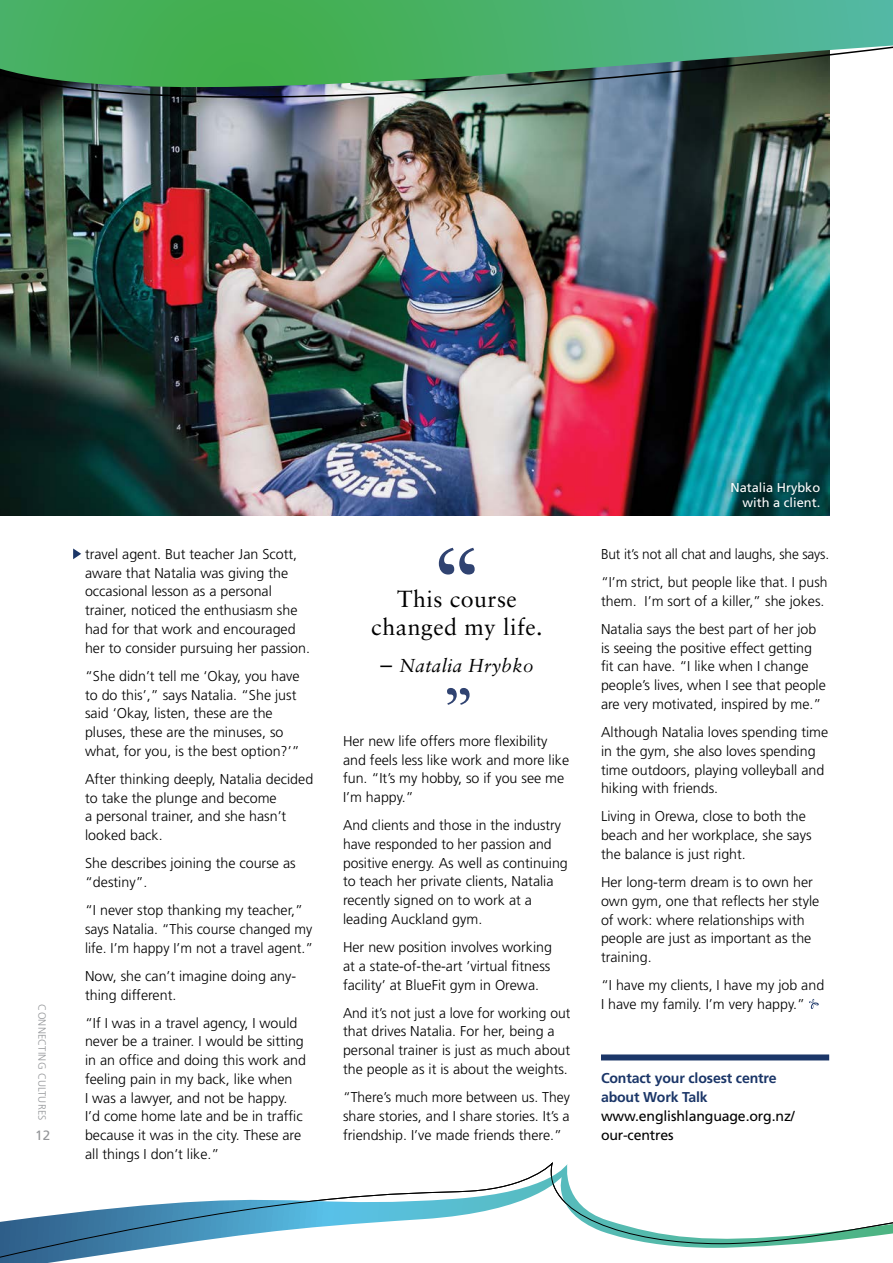
<style>
.page{position:relative;width:893px;height:1263px;background:#fff}
.page>*{position:absolute;margin:0;border:0;box-sizing:border-box;transform-origin:0 0}
.t1{font:23.25px/27.8px "Sabon MC";letter-spacing:.02em;color:#000;text-align:center}
.t2{font:italic 18.75px "Sabon MC";letter-spacing:.02em;color:#000}
.t3{font:300 14.25px/18.8px "Frutiger";color:#000}
.t4{font:300 14.25px/28.2px "Frutiger";color:#000;scale:.96 1}
.t5{font:14.25px/18.8px "Frutiger";letter-spacing:-.01em;color:#000}
.t6{font:14.25px/18.8px "Frutiger Bold M";letter-spacing:-.01em;color:#1b3668}
.t7{font:13.5px "Frutiger";color:#939598}
.t8{font:12.9px/15px "Frutiger Roman M";color:#fff;text-align:right}
.t9{font:300 10.5px "Frutiger";letter-spacing:.02em;color:#939598}
.s1{font-style:normal;font-size:23.25px}
</style>
<div class="page">
<img style="left:0;top:188px;width:830px;height:328px">
<svg style="left:0;top:1163px;width:893px;height:100px"></svg>
<img style="left:0;top:0;width:893px;height:188px">
<svg style="left:809px;top:999px;width:10px;height:10px"></svg>
<svg style="left:439px;top:548px;width:36px;height:26px"></svg>
<svg style="left:447px;top:688px;width:23px;height:17px"></svg>
<svg style="left:723px;top:474px;width:105px;height:41px;background:#08464a"></svg>
<div style="left:601px;top:1054px;width:228px;height:6px;background:#1b3668"></div>
<svg style="left:73px;top:548px;width:8px;height:11px"></svg>
<p class="t9" style="left:48px;top:1004px;width:118px;rotate:90deg">Connecting Cultures</p>
<p class="t7" style="left:35px;top:1127px;width:17px">12</p>
<p class="t3" style="left:85px;top:545px;width:226px">travel agent. But teacher Jan Scott, aware that Natalia was giving the occasional lesson as a personal trainer, noticed the enthusiasm she had for that work and encouraged her to consider pursuing her passion.</p>
<p class="t3" style="left:85px;top:666px;width:216px">“She didn’t tell me ‘Okay, you have to do this’,” says Natalia. “She just said ‘Okay, listen, these are the pluses, these are the minuses, so what, for you, is the best option?’”</p>
<p class="t3" style="left:85px;top:770px;width:230px">After thinking deeply, Natalia decided to take the plunge and become<br>a personal trainer, and she hasn’t looked back.</p>
<p class="t3" style="left:85px;top:854px;width:212px">She describes joining the course as “destiny”.</p>
<p class="t3" style="left:85px;top:901px;width:230px">“I never stop thanking my teacher,” says Natalia. “This course changed my life. I’m happy I’m not a travel agent.”</p>
<p class="t3" style="left:85px;top:966px;width:213px">Now, she can’t imagine doing any&shy;thing different.</p>
<p class="t3" style="left:85px;top:1013px;width:222px">“If I was in a travel agency, I would never be a trainer. I would be sitting in an office and doing this work and feeling pain in my back, like when<br>I was a lawyer, and not be happy.<br>I’d come home late and be in traffic because it was in the city. These are all things I don’t like.”</p>
<h1 class="t1" style="left:372px;top:585px;width:173px">This course changed my life.</h1>
<h2 class="t2" style="left:381px;top:654px;width:155px"><span class="s1">–</span> Natalia Hrybko</h2>
<p class="t3" style="left:343px;top:731px;width:228px">Her new life offers more flexibility and feels less like work and more like fun. “It’s my hobby, so if you see me<br>I’m happy.”</p>
<p class="t3" style="left:343px;top:816px;width:226px">And clients and those in the industry have responded to her passion and positive energy. As well as continuing to teach her private clients, Natalia recently signed on to work at a leading Auckland gym.</p>
<p class="t3" style="left:343px;top:938px;width:211px;text-align:justify">Her new position involves working at a state-of-the-art ’virtual fitness facility’ at BlueFit gym in Orewa.</p>
<p class="t3" style="left:343px;top:1003px;width:229px">And it’s not just a love for working out that drives Natalia. For her, being a personal trainer is just as much about the people as it is about the weights.</p>
<p class="t3" style="left:343px;top:1088px;width:228px;text-align:justify">“There’s much more between us. They share stories, and I share stories. It’s a friendship. I’ve made friends there.”</p>
<p class="t8" style="left:730px;top:480px;width:91px">Natalia Hrybko with a client.</p>
<p class="t4" style="left:601px;top:540px;width:239px">But it’s not all chat and laughs, she says. “I’m strict, but people like that. I push</p>
<p class="t3" style="left:601px;top:587px;width:225px;line-height:28.2px">them. I’m sort of a killer,” she jokes.<br>Natalia says the best part of her job</p>
<p class="t3" style="left:601px;top:638px;width:226px">is seeing the positive effect getting fit can have. “I like when I change people’s lives, when I see that people are very motivated, inspired by me.”</p>
<p class="t3" style="left:601px;top:723px;width:229px">Although Natalia loves spending time in the gym, she also loves spending time outdoors, playing volleyball and hiking with friends.</p>
<p class="t3" style="left:601px;top:807px;width:212px">Living in Orewa, close to both the beach and her workplace, she says the balance is just right.</p>
<p class="t3" style="left:601px;top:873px;width:220px">Her long-term dream is to own her own gym, one that reflects her style of work: where relationships with people are just as important as the training.</p>
<p class="t3" style="left:601px;top:976px;width:225px">“I have my clients, I have my job and<br>I have my family. I’m very happy.”</p>
<p class="t6" style="left:601px;top:1069px;width:177px">Contact your closest centre about Work Talk</p>
<p class="t5" style="left:601px;top:1106px;width:195px">www.englishlanguage.org.nz/ our-centres</p>
</div>
